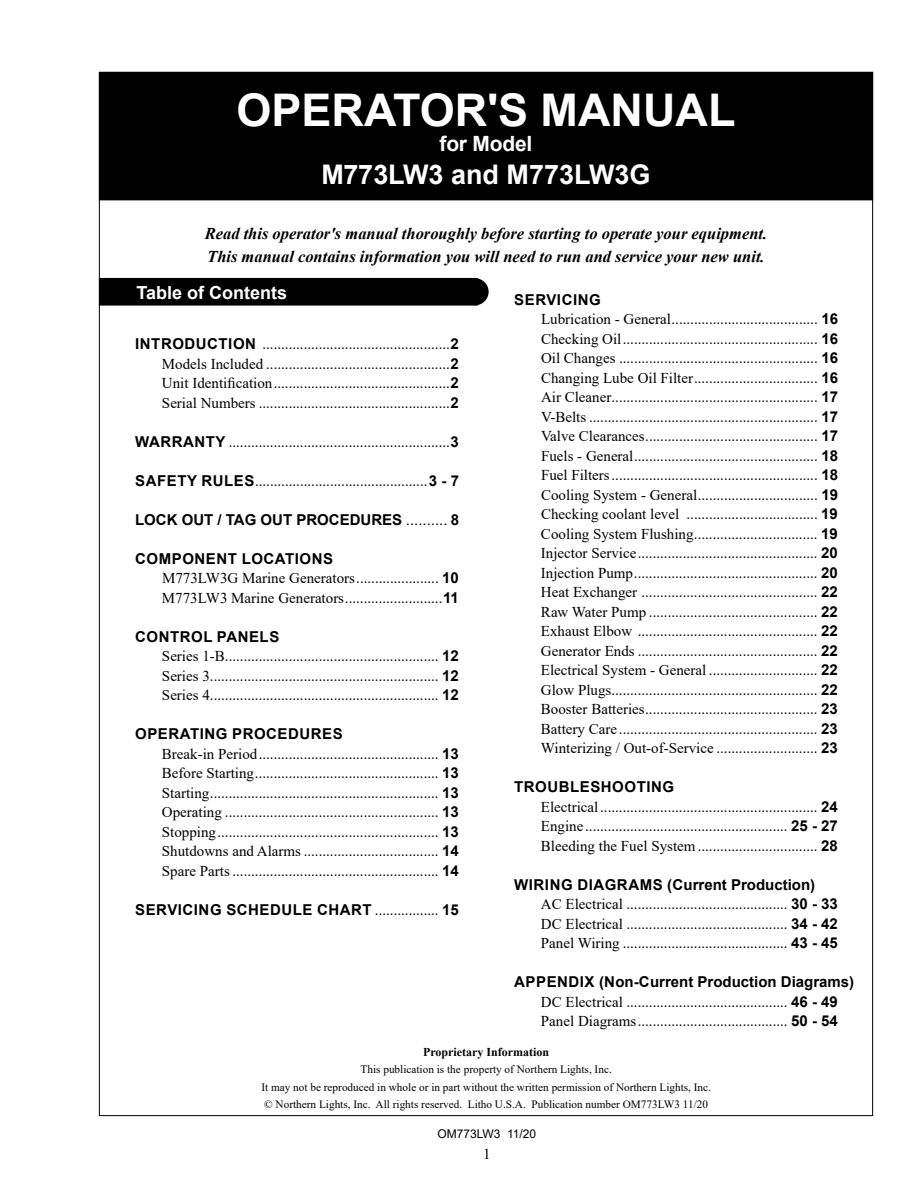
<style>
.page{position:relative;width:918px;height:1188px;background:#fff}
.page>*{position:absolute;margin:0;border:0;box-sizing:border-box;transform-origin:0 0}
.t1{font:700 45px "Arial";color:#fff}
.t2{font:700 27px "Arial";color:#fff}
.t3{font:700 21px "Arial";letter-spacing:-.01em;color:#fff}
.t4{font:700 18px "Arial";color:#fff}
.t5{font:italic 700 16.5px/22.5px "Times New Roman";color:#000}
.t6{font:15px/19.5px "Times New Roman";color:#000;text-align:justify}
.t7{font:700 15px "Arial";letter-spacing:.035em;color:#000}
.t8{font:700 15px "Arial";color:#000}
.t9{font:700 12px "Times New Roman";color:#000}
.t10{font:12px "Arial";color:#000}
.t11{font:11.25px/17.2px "Times New Roman";color:#000;text-align:center}
.s1{font-family:"Arial";font-weight:700}
.s2{font-weight:400}
.s3{font-family:"Times New Roman";font-weight:400}
</style>
<div class="page">
<div style="left:99px;top:72px;width:774px;height:128px;background:#000"></div>
<div style="left:99px;top:278px;width:378px;height:27px;background:#000"></div>
<div style="left:462px;top:279px;width:26px;height:25px;background:#000;border-radius:50%"></div>
<div style="left:462px;top:278px;width:27px;height:27px;border:2px solid #000;border-radius:50%"></div>
<h1 class="t1" style="left:236px;top:78px;width:501px">OPERATOR'S MANUAL</h1>
<h3 class="t3" style="left:440px;top:129px;width:94px">for Model</h3>
<h2 class="t2" style="left:321px;top:155px;width:331px">M773LW3 and M773LW3G</h2>
<p class="t5" style="left:205px;top:222px;width:564px">Read this operator's manual thoroughly before starting to operate your equipment.<br>This manual contains information you will need to run and service your new unit.</p>
<p class="t4" style="left:136px;top:280px;width:152px">Table of Contents</p>
<p class="t7" style="left:514px;top:289px;width:88px">SERVICING</p>
<p class="t6" style="left:541px;top:309px;width:299px">Lubrication - General....................................... <span class="s1">16<br></span>Checking Oil.................................................... <span class="s1">16<br></span>Oil Changes ..................................................... <span class="s1">16<br></span>Changing Lube Oil Filter................................. <span class="s1">16<br></span>Air Cleaner....................................................... <span class="s1">17<br></span>V-Belts ............................................................. <span class="s1">17<br></span>Valve Clearances.............................................. <span class="s1">17<br></span>Fuels - General................................................. <span class="s1">18<br></span>Fuel Filters....................................................... <span class="s1">18<br></span>Cooling System - General................................ <span class="s1">19<br></span>Checking coolant level ................................... <span class="s1">19<br></span>Cooling System Flushing................................. <span class="s1">19<br></span>Injector Service................................................ <span class="s1">20<br></span>Injection Pump................................................. <span class="s1">20<br></span>Heat Exchanger ............................................... <span class="s1">22<br></span>Raw Water Pump ............................................. <span class="s1">22<br></span>Exhaust Elbow ................................................ <span class="s1">22<br></span>Generator Ends ................................................ <span class="s1">22<br></span>Electrical System - General ............................. <span class="s1">22<br></span>Glow Plugs....................................................... <span class="s1">22<br></span>Booster Batteries.............................................. <span class="s1">23<br></span>Battery Care ..................................................... <span class="s1">23<br></span>Winterizing / Out-of-Service ........................... <span class="s1">23</span></p>
<p class="t7" style="left:514px;top:776px;width:161px">TROUBLESHOOTING</p>
<p class="t6" style="left:541px;top:796px;width:298px">Electrical.......................................................... <span class="s1">24<br></span>Engine ...................................................... <span class="s1">25 - 27<br></span>Bleeding the Fuel System................................ <span class="s1">28</span></p>
<p class="t8" style="left:514px;top:874px;width:302px">WIRING DIAGRAMS (Current Production)</p>
<p class="t6" style="left:541px;top:894px;width:298px">AC Electrical ........................................... <span class="s1">30 - 33<br></span>DC Electrical ........................................... <span class="s1">34 - 42<br></span>Panel Wiring ............................................ <span class="s1">43 - 45</span></p>
<p class="t8" style="left:514px;top:971px;width:342px">APPENDIX (Non-Current Production Diagrams)</p>
<p class="t6" style="left:541px;top:991px;width:298px">DC Electrical ........................................... <span class="s1">46 - 49<br></span>Panel Diagrams........................................ <span class="s1">50 - 54</span></p>
<p class="t9" style="left:423px;top:1044px;width:128px">Proprietary Information</p>
<p class="t11" style="left:261px;top:1061px;width:451px">This publication is the property of Northern Lights, Inc.<br>It may not be reproduced in whole or in part without the written permission of Northern Lights, Inc. © Northern Lights, Inc. All rights reserved. Litho U.S.A. Publication number OM773LW3 11/20</p>
<p class="t6" style="left:162px;top:334px;width:298px;text-indent:-27px"><span class="s1">INTRODUCTION</span> ..................................................<span class="s1">2<br></span>Models Included .................................................<span class="s1">2<br></span>Unit Identification...............................................<span class="s1">2<br></span>Serial Numbers ...................................................<span class="s1">2</span></p>
<p class="t6" style="left:135px;top:431px;width:325px"><span class="s1">WARRANTY</span> ...........................................................<span class="s1">3</span></p>
<p class="t6" style="left:135px;top:470px;width:325px"><span class="s1">SAFETY RULES</span>..............................................<span class="s1">3 - 7</span></p>
<p class="t8" style="left:135px;top:509px;width:325px">LOCK OUT / TAG OUT PROCEDURES <span class="s2">..........</span> 8</p>
<p class="t7" style="left:135px;top:548px;width:199px">COMPONENT LOCATIONS</p>
<p class="t6" style="left:162px;top:568px;width:299px">M773LW3G Marine Generators...................... <span class="s1">10<br></span>M773LW3 Marine Generators..........................<span class="s1">11</span></p>
<p class="t7" style="left:135px;top:626px;width:146px">CONTROL PANELS</p>
<p class="t6" style="left:162px;top:646px;width:299px">Series 1-B......................................................... <span class="s1">12<br></span>Series 3............................................................. <span class="s1">12<br></span>Series 4............................................................. <span class="s1">12</span></p>
<p class="t7" style="left:135px;top:723px;width:209px">OPERATING PROCEDURES</p>
<p class="t6" style="left:162px;top:743px;width:299px">Break-in Period................................................ <span class="s1">13<br></span>Before Starting................................................. <span class="s1">13<br></span>Starting............................................................. <span class="s1">13<br></span>Operating ......................................................... <span class="s1">13<br></span>Stopping........................................................... <span class="s1">13<br></span>Shutdowns and Alarms .................................... <span class="s1">14<br></span>Spare Parts ....................................................... <span class="s1">14</span></p>
<p class="t7" style="left:135px;top:899px;width:325px">SERVICING SCHEDULE CHART <span class="s3">.................</span> 15</p>
<p class="t10" style="left:437px;top:1126px;width:100px">OM773LW3 11/20</p>
<p class="t6" style="left:483px;top:1144px;width:9px">1</p>
</div>
